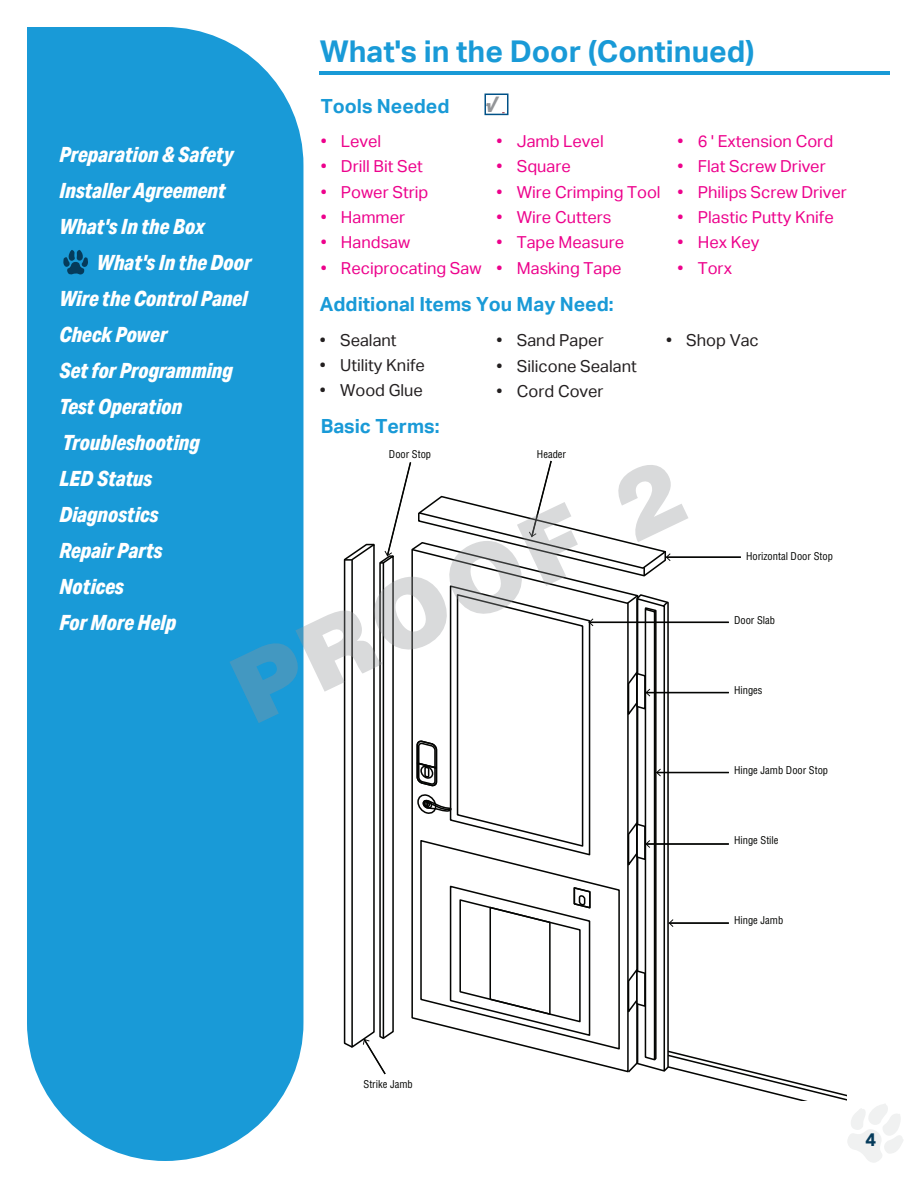
<style>
.page{position:relative;width:918px;height:1188px;background:#fff}
.page>*{position:absolute;margin:0;border:0;box-sizing:border-box;transform-origin:0 0}
.t1{font:700 30px "Aktiv Grotesk";color:#199ad7}
.t2{font:italic 800 21px/36px "Aktiv Grotesk Cd";color:#fff}
.t3{font:italic 800 21px "Aktiv Grotesk Cd";color:#939598}
.t4{font:700 19.5px "Aktiv Grotesk";color:#199ad7}
.t5{font:900 18px "Avenir";color:#053b5b}
.t6{font:16.5px "Aktiv Grotesk";color:#ed028c}
.t7{font:16.5px "Aktiv Grotesk";color:#231f20}
.t8{font:condensed 10.5px "Helvetica LT Std";color:#040503}
</style>
<div class="page">
<div style="left:27px;top:27px;width:276px;height:1134px;background:#199ad7"></div>
<svg style="left:63px;top:250px;width:25px;height:25px"></svg>
<div style="left:484px;top:94px;width:24px;height:21px;border:2px solid #005187"></div>
<hr style="left:320px;top:71px;width:570px;height:4px;background:#199ad7">
<svg style="left:230px;top:459px;width:673px;height:704px"></svg>
<p class="t2" style="left:59px;top:136px;width:176px">Preparation &amp; Safety<br>Installer Agreement<br>What's In the Box</p>
<p class="t2" style="left:59px;top:244px;width:193px;text-indent:38px">What's In the Door<br>Wire the Control Panel<br>Check Power<br>Set for Programming<br>Test Operation<br>Troubleshooting<br>LED Status<br>Diagnostics<br>Repair Parts<br>Notices<br>For More Help</p>
<h1 class="t1" style="left:320px;top:31px;width:436px">What's in the Door (Continued)</h1>
<p class="t4" style="left:321px;top:92px;width:130px">Tools Needed</p>
<p class="t6" style="left:321px;top:130px;width:62px">• Level</p>
<p class="t6" style="left:321px;top:155px;width:104px">• Drill Bit Set</p>
<p class="t6" style="left:321px;top:181px;width:109px">• Power Strip</p>
<p class="t6" style="left:321px;top:206px;width:86px">• Hammer</p>
<p class="t6" style="left:321px;top:231px;width:91px">• Handsaw</p>
<p class="t6" style="left:321px;top:257px;width:162px">• Reciprocating Saw</p>
<p class="t3" style="left:486px;top:90px;width:13px">√</p>
<p class="t6" style="left:678px;top:130px;width:157px">• 6 ' Extension Cord</p>
<p class="t6" style="left:678px;top:155px;width:150px">• Flat Screw Driver</p>
<p class="t6" style="left:678px;top:181px;width:171px">• Philips Screw Driver</p>
<p class="t6" style="left:678px;top:206px;width:158px">• Plastic Putty Knife</p>
<p class="t6" style="left:678px;top:231px;width:83px">• Hex Key</p>
<p class="t6" style="left:678px;top:256px;width:56px">• Torx</p>
<p class="t6" style="left:497px;top:130px;width:109px">• Jamb Level</p>
<p class="t6" style="left:497px;top:155px;width:76px">• Square</p>
<p class="t6" style="left:497px;top:181px;width:166px">• Wire Crimping Tool</p>
<p class="t6" style="left:497px;top:206px;width:116px">• Wire Cutters</p>
<p class="t6" style="left:497px;top:231px;width:129px">• Tape Measure</p>
<p class="t6" style="left:497px;top:257px;width:126px">• Masking Tape</p>
<p class="t4" style="left:320px;top:291px;width:295px">Additional Items You May Need:</p>
<p class="t7" style="left:320px;top:328px;width:78px">• Sealant</p>
<p class="t7" style="left:320px;top:354px;width:107px">• Utility Knife</p>
<p class="t7" style="left:320px;top:379px;width:105px">• Wood Glue</p>
<p class="t7" style="left:497px;top:329px;width:109px">• Sand Paper</p>
<p class="t7" style="left:497px;top:355px;width:142px">• Silicone Sealant</p>
<p class="t7" style="left:497px;top:380px;width:109px">• Cord Cover</p>
<p class="t4" style="left:321px;top:412px;width:120px">Basic Terms:</p>
<p class="t8" style="left:389px;top:450px;width:44px">Door Stop</p>
<p class="t8" style="left:537px;top:450px;width:31px">Header</p>
<p class="t7" style="left:666px;top:328px;width:94px">• Shop Vac</p>
<p class="t8" style="left:746px;top:552px;width:88px">Horizontal Door Stop</p>
<p class="t8" style="left:734px;top:615px;width:43px">Door Slab</p>
<p class="t8" style="left:734px;top:686px;width:30px">Hinges</p>
<p class="t8" style="left:734px;top:766px;width:96px">Hinge Jamb Door Stop</p>
<p class="t8" style="left:734px;top:836px;width:46px">Hinge Stile</p>
<p class="t8" style="left:734px;top:916px;width:51px">Hinge Jamb</p>
<p class="t8" style="left:364px;top:1080px;width:51px">Strike Jamb</p>
<p class="t5" style="left:865px;top:1128px;width:12px">4</p>
</div>
